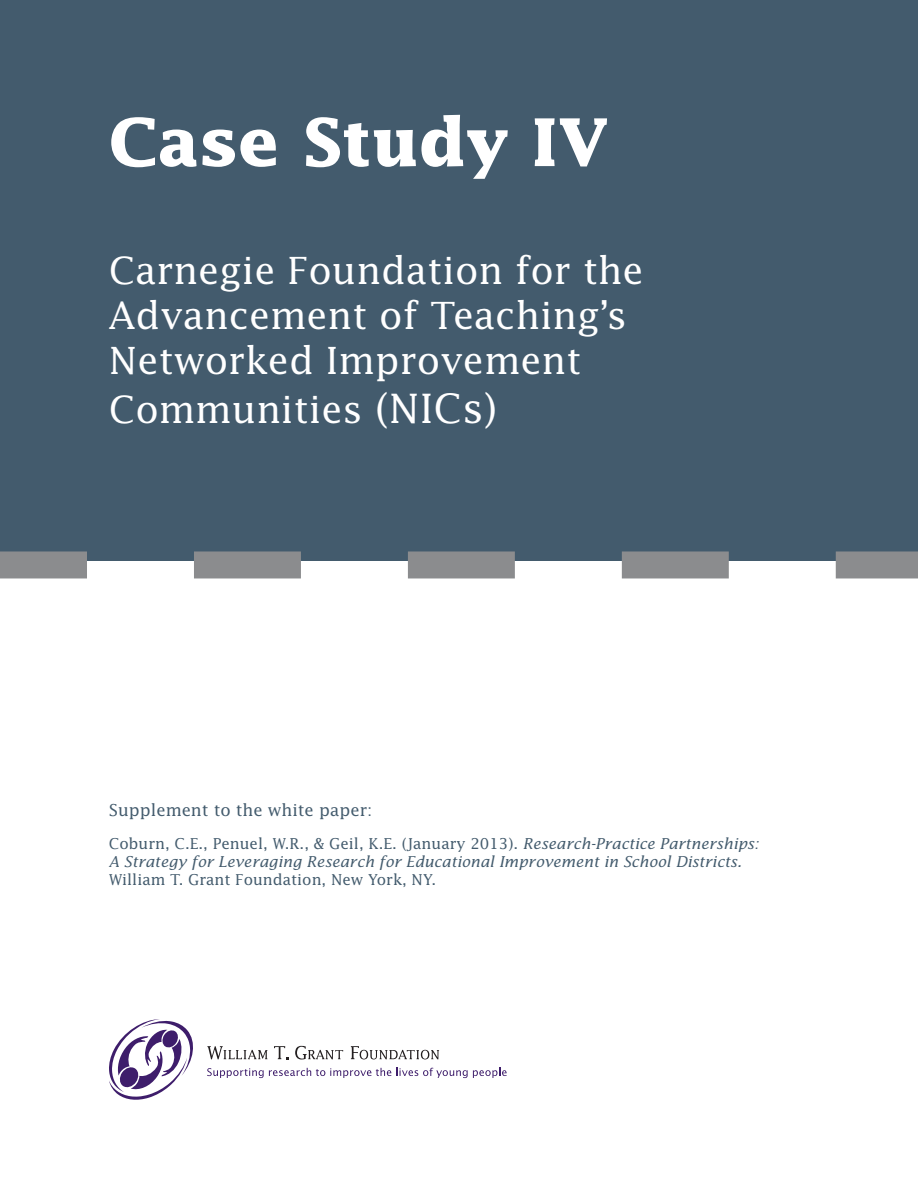
<style>
.page{position:relative;width:918px;height:1188px;background:#fff}
.page>*{position:absolute;margin:0;border:0;box-sizing:border-box;transform-origin:0 0}
.t1{font:700 66px "Lucida Std";color:#fff}
.t2{font:37.5px/45px "Lucida Std";color:#fff}
.t3{font:16.5px "Lucida Std";color:#435b6d}
.Body_Text{font:italic 15px/18px "Lucida Std";color:#435b6d}
.s1{font-size:40.5px}
.s2{font-style:normal}
</style>
<div class="page">
<div style="left:0;top:0;width:918px;height:560px;background:#435b6d"></div>
<svg style="left:0;top:551px;width:918px;height:27px"></svg>
<svg style="left:109px;top:1019px;width:84px;height:81px"></svg>
<svg style="left:207px;top:1068px;width:300px;height:10px"></svg>
<svg style="left:207px;top:1046px;width:60px;height:13px"></svg>
<svg style="left:274px;top:1046px;width:14px;height:13px"></svg>
<svg style="left:295px;top:1046px;width:48px;height:14px"></svg>
<svg style="left:351px;top:1046px;width:88px;height:13px"></svg>
<p class="t1" style="left:109px;top:102px;width:502px">Case Study IV</p>
<p class="t2" style="left:109px;top:247px;width:536px">Carnegie Foundation for the<br>Advancement of Teaching’s<br>Networked Improvement</p>
<p class="t2" style="left:109px;top:386px;width:390px">Communities <span class="s1">(NICs)</span></p>
<p class="t3" style="left:109px;top:800px;width:265px">Supplement to the white paper:</p>
<p class="Body_Text" style="left:109px;top:834px;width:652px"><span class="s2">Coburn, C.E., Penuel, W.R., &amp; Geil, K.E. (January 2013).</span> Research-Practice Partnerships:<br>A Strategy for Leveraging Research for Educational Improvement in School Districts.<br><span class="s2">William T. Grant Foundation, New York, NY.</span></p>
</div>
